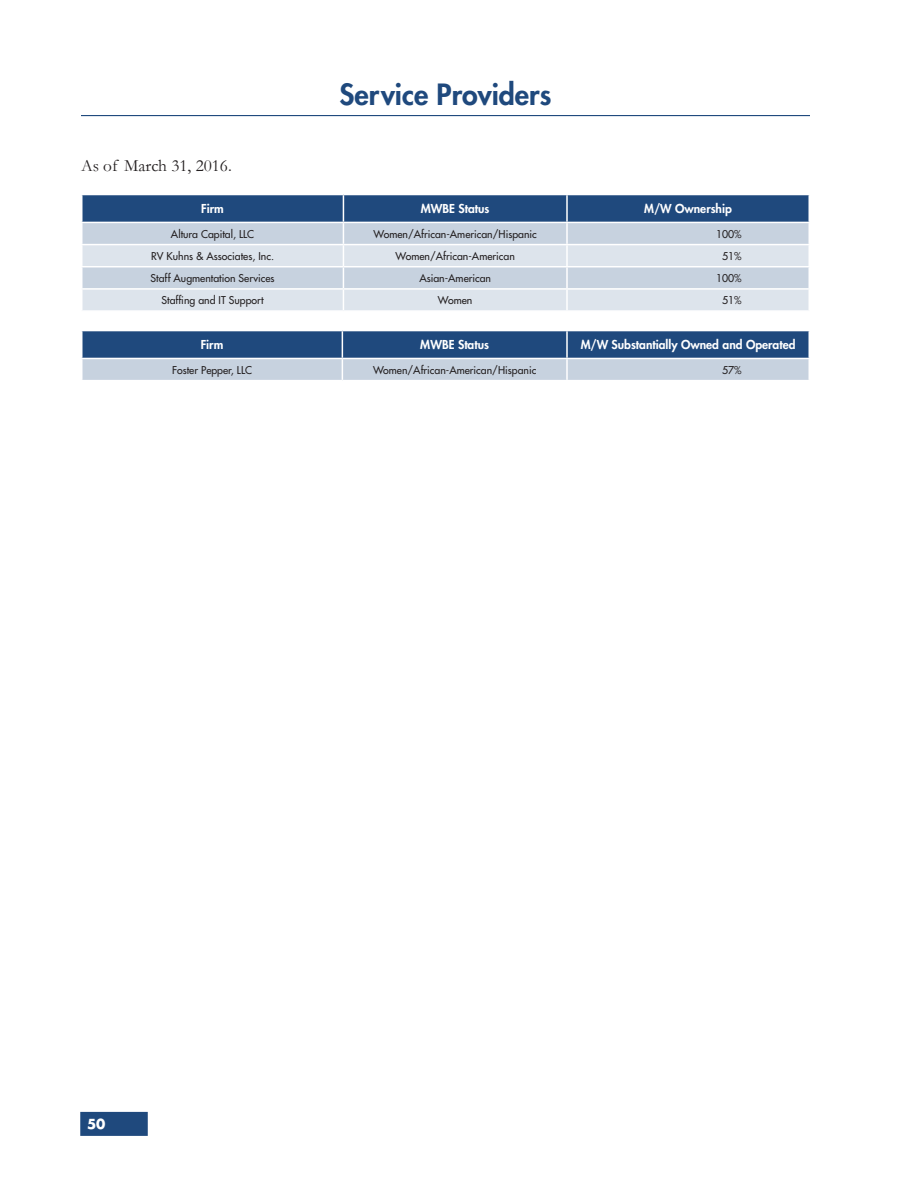
<style>
.page{position:relative;width:918px;height:1188px;background:#fff}
.page>*{position:absolute;margin:0;border:0;box-sizing:border-box;transform-origin:0 0}
.Headline-Appendix{font:800 28.5px "Futura Std";color:#1f497d}
.Body{font:17.25px "Garamond";color:#231f20}
.t1{font:700 13.5px "Futura Std";color:#fff}
.TH{font:800 12px "Futura Std";color:#fff}
.TD_-_Centered{font:500 10.5px "Futura Std";color:#231f20}
.TD_-_Right_Column{font:500 10.5px "Futura Std";color:#231f20}
</style>
<div class="page">
<div style="left:80px;top:1112px;width:68px;height:24px;background:#1f497d"></div>
<hr style="left:81px;top:115px;width:729px;height:1px;background:#1f497d">
<svg style="left:81px;top:195px;width:728px;height:115px;background:#abbbce"></svg>
<hr style="left:81px;top:266px;width:262px;height:1px;background:#fff">
<hr style="left:343px;top:266px;width:224px;height:1px;background:#fff">
<hr style="left:567px;top:266px;width:243px;height:1px;background:#fff">
<svg style="left:81px;top:331px;width:728px;height:49px;background:#708bac"></svg>
<p class="Headline-Appendix" style="left:340px;top:76px;width:213px">Service Providers</p>
<p class="Body" style="left:81px;top:156px;width:152px">As of March 31, 2016.</p>
<p class="TH" style="left:201px;top:201px;width:24px">Firm</p>
<p class="TH" style="left:421px;top:201px;width:70px">MWBE Status</p>
<p class="TH" style="left:644px;top:201px;width:89px">M/W Ownership</p>
<p class="TD_-_Centered" style="left:171px;top:227px;width:85px">Altura Capital, LLC</p>
<p class="TD_-_Centered" style="left:374px;top:227px;width:165px">Women/African-American/Hispanic</p>
<p class="TD_-_Right_Column" style="left:716px;top:227px;width:27px">100%</p>
<p class="TD_-_Centered" style="left:151px;top:250px;width:125px">RV Kuhns &amp; Associates, Inc.</p>
<p class="TD_-_Centered" style="left:396px;top:250px;width:121px">Women/African-American</p>
<p class="TD_-_Right_Column" style="left:722px;top:250px;width:21px">51%</p>
<p class="TD_-_Centered" style="left:151px;top:272px;width:126px">Staff Augmentation Services</p>
<p class="TD_-_Centered" style="left:419px;top:272px;width:73px">Asian-American</p>
<p class="TD_-_Right_Column" style="left:716px;top:272px;width:27px">100%</p>
<p class="TD_-_Centered" style="left:162px;top:294px;width:104px">Staffing and IT Support</p>
<p class="TD_-_Centered" style="left:438px;top:294px;width:36px">Women</p>
<p class="TD_-_Right_Column" style="left:722px;top:294px;width:21px">51%</p>
<p class="TH" style="left:201px;top:337px;width:24px">Firm</p>
<p class="TH" style="left:420px;top:337px;width:70px">MWBE Status</p>
<p class="TH" style="left:581px;top:337px;width:216px">M/W Substantially Owned and Operated</p>
<p class="TD_-_Centered" style="left:172px;top:363px;width:81px">Foster Pepper, LLC</p>
<p class="TD_-_Centered" style="left:373px;top:363px;width:165px">Women/African-American/Hispanic</p>
<p class="TD_-_Right_Column" style="left:722px;top:363px;width:21px">57%</p>
<p class="t1" style="left:87px;top:1115px;width:20px">50</p>
</div>
